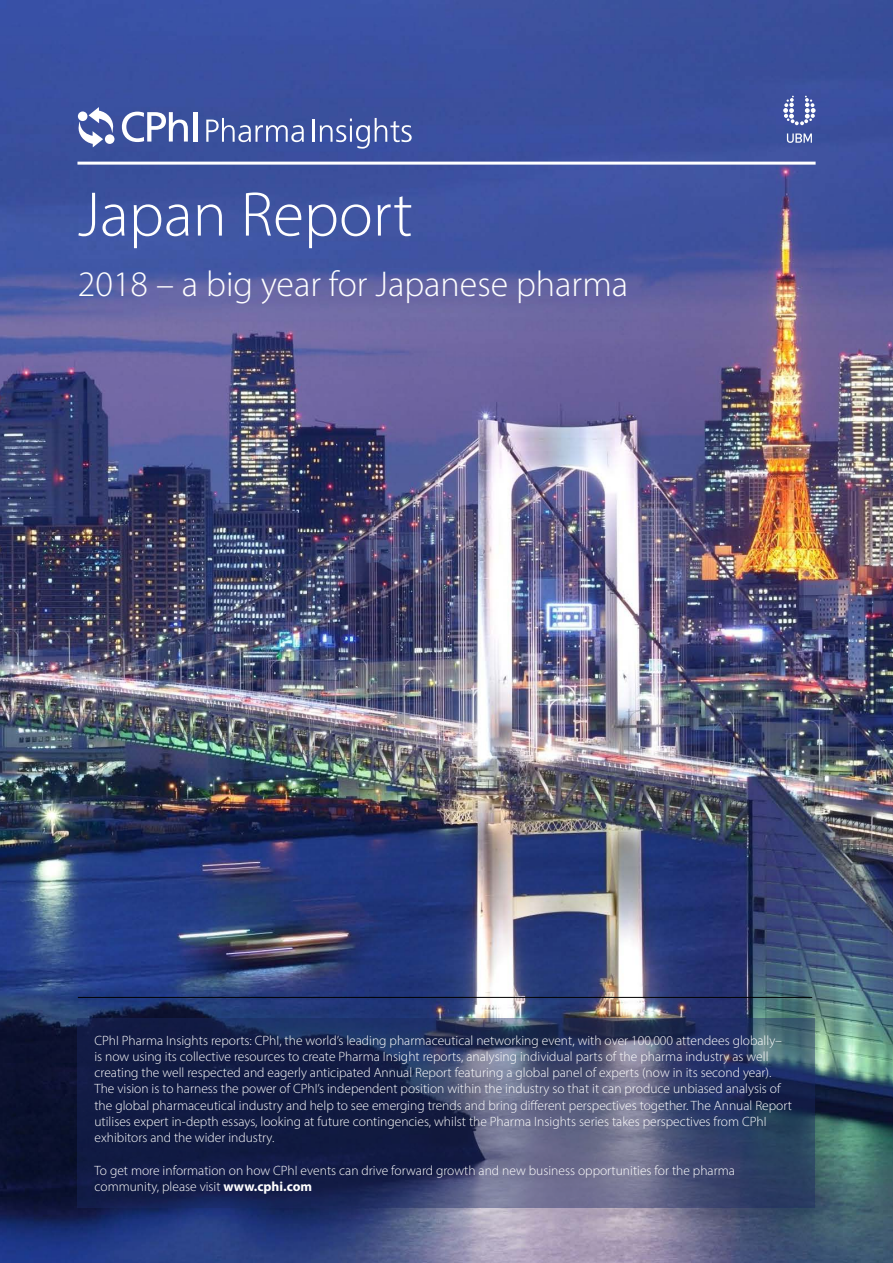
<style>
.page{position:relative;width:893px;height:1263px;background:#fff}
.page>*{position:absolute;margin:0;border:0;box-sizing:border-box;transform-origin:0 0}
.t1{font:300 63.45px "Myriad Pro";color:#fff}
.t2{font:300 36px "Myriad Pro";color:#fff}
.t3{font:300 13.5px/16.2px "Myriad Pro";color:#fff}
.s1{font-weight:700}
</style>
<div class="page">
<img style="left:0;top:0;width:893px;height:1263px">
<hr style="left:78px;top:997px;width:734px;height:1px;background:#000">
<hr style="left:77px;top:162px;width:739px;height:3px;background:#fff">
<svg style="left:76px;top:107px;width:40px;height:40px"></svg>
<svg style="left:122px;top:112px;width:66px;height:30px"></svg>
<div style="left:193px;top:112px;width:5px;height:30px;background:#fff"></div>
<svg style="left:206px;top:118px;width:98px;height:24px;background:#6677b2"></svg>
<hr style="left:313px;top:120px;width:2px;height:22px;background:#fff">
<svg style="left:320px;top:118px;width:92px;height:31px;background:#5d6fb0"></svg>
<svg style="left:77px;top:1018px;width:738px;height:190px;background:#2f395f"></svg>
<svg style="left:783px;top:96px;width:33px;height:29px"></svg>
<svg style="left:787px;top:133px;width:25px;height:10px"></svg>
<h1 class="t1" style="left:78px;top:176px;width:336px">Japan Report</h1>
<h2 class="t2" style="left:78px;top:262px;width:552px">2018 – a big year for Japanese pharma</h2>
<p class="t3" style="left:94px;top:1032px;width:699px">CPhI Pharma Insights reports: CPhI, the world’s leading pharmaceutical networking event, with over 100,000 attendees globally– is now using its collective resources to create Pharma Insight reports, analysing individual parts of the pharma industry as well creating the well respected and eagerly anticipated Annual Report featuring a global panel of experts (now in its second year).<br>The vision is to harness the power of CPhI’s independent position within the industry so that it can produce unbiased analysis of the global pharmaceutical industry and help to see emerging trends and bring different perspectives together. The Annual Report utilises expert in-depth essays, looking at future contingencies, whilst the Pharma Insights series takes perspectives from CPhI exhibitors and the wider industry.</p>
<p class="t3" style="left:94px;top:1162px;width:642px">To get more information on how CPhI events can drive forward growth and new business opportunities for the pharma community, please visit <span class="s1">www.cphi.com</span></p>
</div>
